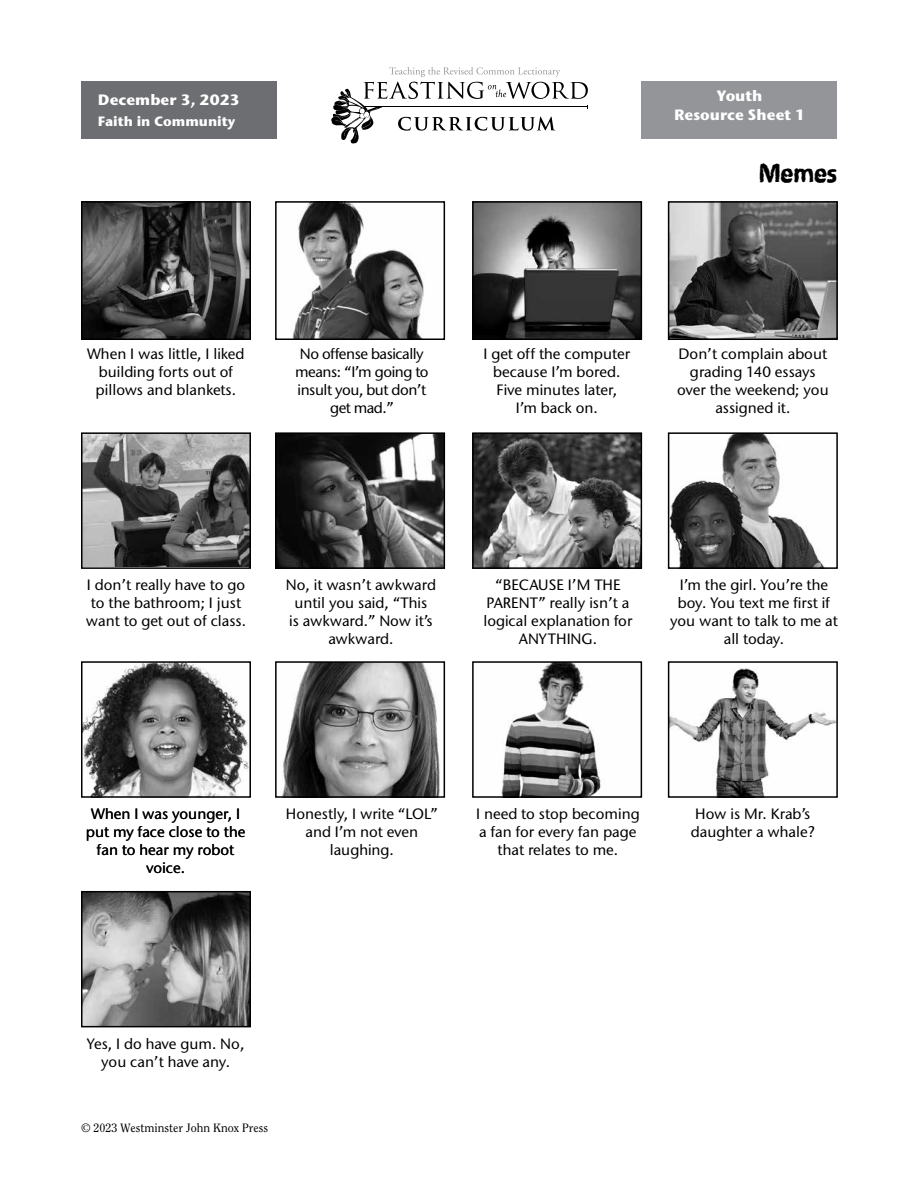
<style>
.page{position:relative;width:918px;height:1188px;background:#fff}
.page>*{position:absolute;margin:0;border:0;box-sizing:border-box;transform-origin:0 0}
.t1{font:800 24px "Coventry ITC Std";color:#000}
.t2{font:500 15px/18px "Stone Sans ITC Std";color:#000;text-align:center}
.t3{font:500 15px/18px "Stone Sans ITC Std";letter-spacing:-.03em;color:#000;text-align:center}
.t4{font:700 15px/18.8px "Stone Sans ITC Std";color:#fff;text-align:center}
.t5{font:700 13.5px "Stone Sans ITC Std";color:#fff}
.t6{font:12px "Clearface Std";color:#000}
</style>
<div class="page">
<div style="left:641px;top:81px;width:196px;height:57px;background:#939598"></div>
<svg style="left:331px;top:67px;width:257px;height:77px"></svg>
<div style="left:81px;top:81px;width:196px;height:57px;background:#6d6e71"></div>
<img style="left:671px;top:204px;width:164px;height:133px">
<div style="left:668px;top:201px;width:170px;height:139px;border:2px solid #000"></div>
<img style="left:475px;top:204px;width:164px;height:133px">
<div style="left:472px;top:201px;width:170px;height:139px;border:2px solid #000"></div>
<img style="left:292px;top:204px;width:132px;height:133px">
<div style="left:275px;top:201px;width:170px;height:139px;border:2px solid #000"></div>
<img style="left:84px;top:204px;width:164px;height:133px">
<div style="left:81px;top:201px;width:170px;height:139px;border:2px solid #000"></div>
<img style="left:671px;top:435px;width:153px;height:131px">
<div style="left:668px;top:432px;width:170px;height:137px;border:2px solid #000"></div>
<img style="left:475px;top:435px;width:164px;height:131px">
<div style="left:472px;top:432px;width:170px;height:137px;border:2px solid #000"></div>
<img style="left:278px;top:435px;width:164px;height:131px">
<div style="left:275px;top:432px;width:170px;height:137px;border:2px solid #000"></div>
<img style="left:84px;top:435px;width:164px;height:131px">
<div style="left:81px;top:432px;width:170px;height:137px;border:2px solid #000"></div>
<img style="left:671px;top:668px;width:164px;height:127px">
<div style="left:668px;top:661px;width:170px;height:137px;border:2px solid #000"></div>
<img style="left:501px;top:664px;width:100px;height:131px">
<div style="left:472px;top:661px;width:170px;height:137px;border:2px solid #000"></div>
<img style="left:282px;top:664px;width:158px;height:131px">
<div style="left:275px;top:661px;width:170px;height:137px;border:2px solid #000"></div>
<img style="left:84px;top:664px;width:164px;height:131px">
<div style="left:81px;top:661px;width:170px;height:137px;border:2px solid #000"></div>
<img style="left:84px;top:894px;width:164px;height:130px">
<div style="left:81px;top:891px;width:170px;height:136px;border:2px solid #000"></div>
<p class="t4" style="left:98px;top:90px;width:143px">December 3, 2023</p>
<p class="t5" style="left:98px;top:112px;width:139px">Faith in Community</p>
<p class="t4" style="left:674px;top:86px;width:133px">Youth<br>Resource Sheet 1</p>
<h1 class="t1" style="left:760px;top:157px;width:79px">Memes</h1>
<p class="t2" style="left:87px;top:345px;width:159px">When I was little, I liked building forts out of pillows and blankets.</p>
<p class="t2" style="left:677px;top:345px;width:153px">Don’t complain about grading 140 essays over the weekend; you assigned it.</p>
<p class="t2" style="left:484px;top:345px;width:148px">I get off the computer because I’m bored.<br>Five minutes later,<br>I’m back on.</p>
<p class="t3" style="left:295px;top:345px;width:135px">No offense basically means: “I’m going to insult you, but don’t get mad.”</p>
<p class="t2" style="left:286px;top:576px;width:152px">No, it wasn’t awkward until you said, “This<br>is awkward.” Now it’s awkward.</p>
<p class="t2" style="left:86px;top:576px;width:162px">I don’t really have to go to the bathroom; I just want to get out of class.</p>
<p class="t2" style="left:670px;top:576px;width:169px">I’m the girl. You’re the boy. You text me first if you want to talk to me at all today.</p>
<p class="t2" style="left:483px;top:576px;width:151px">“BECAUSE I’M THE<br>PARENT” really isn’t a logical explanation for<br>ANYTHING.</p>
<p class="t2" style="left:86px;top:805px;width:161px">When I was younger, I put my face close to the fan to hear my robot voice.</p>
<p class="t2" style="left:286px;top:805px;width:153px">Honestly, I write “LOL” and I’m not even laughing.</p>
<p class="t2" style="left:476px;top:805px;width:165px">I need to stop becoming a fan for every fan page that relates to me.</p>
<p class="t2" style="left:691px;top:805px;width:125px;text-align:left">How is Mr. Krab’s daughter a whale?</p>
<p class="t2" style="left:87px;top:1034px;width:159px">Yes, I do have gum. No, you can’t have any.</p>
<p class="t6" style="left:81px;top:1121px;width:189px">© 2023 Westminster John Knox Press</p>
</div>
